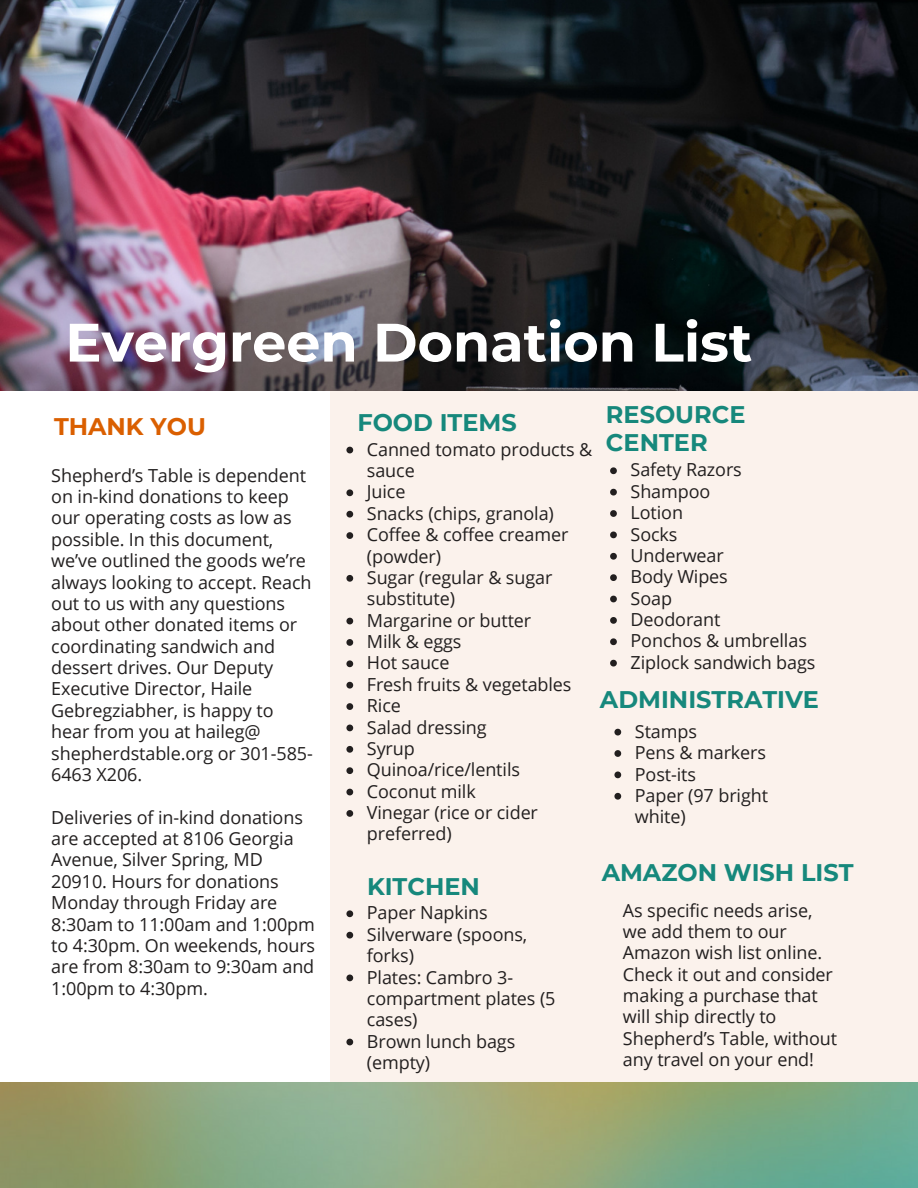
<style>
.page{position:relative;width:918px;height:1188px;background:#fff}
.page>*{position:absolute;margin:0;border:0;box-sizing:border-box;transform-origin:0 0}
.t1{font:700 54px "Montserrat";color:#fff}
.t2{font:700 24px/28.2px "Montserrat";color:#16887c}
.t3{font:700 24px "Montserrat";color:#da5f00}
.t4{font:18px/21.3px "Open Sans";letter-spacing:-.005em;color:#221f1f}
</style>
<div class="page">
<div style="left:330px;top:367px;width:588px;height:734px;background:#fbf2ec"></div>
<img style="left:0;top:1083px;width:918px;height:105px">
<img style="left:0;top:0;width:918px;height:390px">
<svg style="left:346px;top:910px;width:7px;height:7px"></svg>
<svg style="left:346px;top:932px;width:7px;height:7px"></svg>
<svg style="left:346px;top:975px;width:7px;height:6px"></svg>
<svg style="left:346px;top:1039px;width:7px;height:6px"></svg>
<svg style="left:346px;top:447px;width:7px;height:6px"></svg>
<svg style="left:346px;top:489px;width:7px;height:7px"></svg>
<svg style="left:346px;top:511px;width:7px;height:7px"></svg>
<svg style="left:346px;top:532px;width:7px;height:7px"></svg>
<svg style="left:346px;top:575px;width:7px;height:7px"></svg>
<svg style="left:346px;top:618px;width:7px;height:6px"></svg>
<svg style="left:346px;top:639px;width:7px;height:7px"></svg>
<svg style="left:346px;top:660px;width:7px;height:7px"></svg>
<svg style="left:346px;top:682px;width:7px;height:7px"></svg>
<svg style="left:346px;top:703px;width:7px;height:7px"></svg>
<svg style="left:346px;top:725px;width:7px;height:6px"></svg>
<svg style="left:346px;top:746px;width:7px;height:7px"></svg>
<svg style="left:346px;top:767px;width:7px;height:7px"></svg>
<svg style="left:346px;top:789px;width:7px;height:6px"></svg>
<svg style="left:346px;top:810px;width:7px;height:7px"></svg>
<svg style="left:614px;top:729px;width:7px;height:7px"></svg>
<svg style="left:614px;top:750px;width:7px;height:7px"></svg>
<svg style="left:614px;top:772px;width:7px;height:6px"></svg>
<svg style="left:614px;top:793px;width:7px;height:7px"></svg>
<svg style="left:610px;top:467px;width:7px;height:7px"></svg>
<svg style="left:610px;top:489px;width:7px;height:7px"></svg>
<svg style="left:610px;top:510px;width:7px;height:7px"></svg>
<svg style="left:610px;top:532px;width:7px;height:6px"></svg>
<svg style="left:610px;top:553px;width:7px;height:7px"></svg>
<svg style="left:610px;top:574px;width:7px;height:7px"></svg>
<svg style="left:610px;top:596px;width:7px;height:6px"></svg>
<svg style="left:610px;top:617px;width:7px;height:7px"></svg>
<svg style="left:610px;top:638px;width:7px;height:7px"></svg>
<svg style="left:610px;top:660px;width:7px;height:7px"></svg>
<h1 class="t1" style="left:65px;top:304px;width:689px">Evergreen Donation List</h1>
<h2 class="t3" style="left:54px;top:409px;width:153px">THANK YOU</h2>
<p class="t4" style="left:51px;top:464px;width:263px">Shepherd’s Table is dependent on in-kind donations to keep our operating costs as low as possible. In this document, we’ve outlined the goods we’re always looking to accept. Reach out to us with any questions about other donated items or coordinating sandwich and dessert drives. Our Deputy<br>Executive Director, Haile<br>Gebregziabher, is happy to hear from you at haileg@ shepherdstable.org or 301-585-<br>6463 X206.</p>
<p class="t4" style="left:51px;top:806px;width:265px">Deliveries of in-kind donations are accepted at 8106 Georgia<br>Avenue, Silver Spring, MD<br>20910. Hours for donations<br>Monday through Friday are<br>8:30am to 11:00am and 1:00pm to 4:30pm. On weekends, hours are from 8:30am to 9:30am and<br>1:00pm to 4:30pm.</p>
<h2 class="t2" style="left:357px;top:407px;width:161px">FOOD ITEMS</h2>
<h2 class="t2" style="left:606px;top:399px;width:141px">RESOURCE<br>CENTER</h2>
<p class="t4" style="left:367px;top:438px;width:227px">Canned tomato products &amp; sauce<br>Juice<br>Snacks (chips, granola)<br>Coffee &amp; coffee creamer (powder)<br>Sugar (regular &amp; sugar substitute)<br>Margarine or butter<br>Milk &amp; eggs<br>Hot sauce<br>Fresh fruits &amp; vegetables<br>Rice<br>Salad dressing<br>Syrup<br>Quinoa/rice/lentils<br>Coconut milk<br>Vinegar (rice or cider preferred)</p>
<p class="t4" style="left:631px;top:459px;width:186px">Safety Razors<br>Shampoo<br>Lotion<br>Socks<br>Underwear<br>Body Wipes<br>Soap<br>Deodorant<br>Ponchos &amp; umbrellas<br>Ziplock sandwich bags</p>
<h2 class="t2" style="left:600px;top:684px;width:221px">ADMINISTRATIVE</h2>
<p class="t4" style="left:635px;top:720px;width:135px">Stamps<br>Pens &amp; markers<br>Post-its<br>Paper (97 bright white)</p>
<h2 class="t2" style="left:367px;top:871px;width:114px">KITCHEN</h2>
<p class="t4" style="left:367px;top:902px;width:190px">Paper Napkins<br>Silverware (spoons, forks)<br>Plates: Cambro 3- compartment plates (5 cases)<br>Brown lunch bags (empty)</p>
<h2 class="t2" style="left:602px;top:857px;width:253px">AMAZON WISH LIST</h2>
<p class="t4" style="left:623px;top:899px;width:216px">As specific needs arise, we add them to our<br>Amazon wish list online.<br>Check it out and consider making a purchase that will ship directly to<br>Shepherd’s Table, without any travel on your end!</p>
</div>
